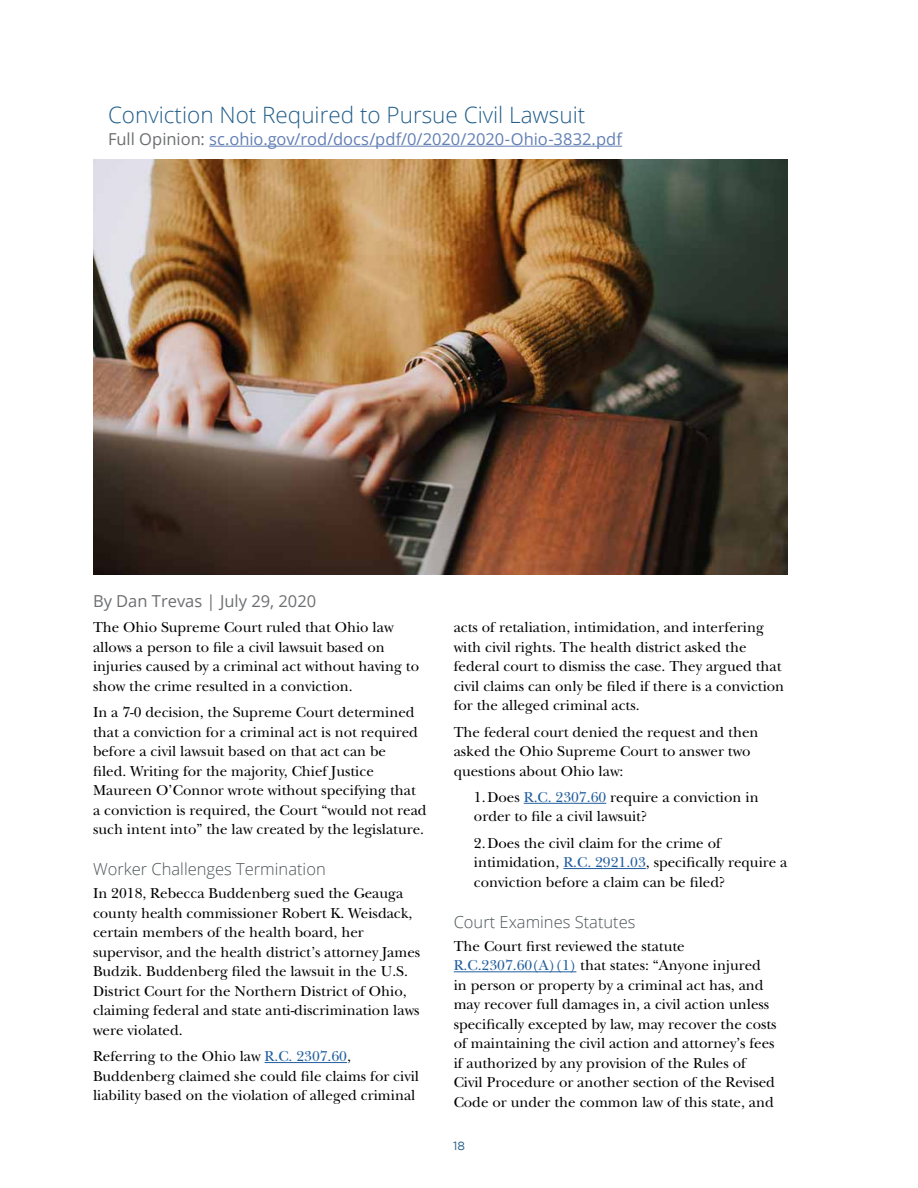
<style>
.page{position:relative;width:918px;height:1188px;background:#fff}
.page>*{position:absolute;margin:0;border:0;box-sizing:border-box;transform-origin:0 0}
.t1{font:300 22.5px "Open Sans";color:#225e8a}
.t2{font:16.5px "Open Sans";color:#627fb5}
.t3{font:300 16.5px "Open Sans";color:#4b5455}
.t4{font:16.5px "Open Sans";color:#6d6e71}
.t5{font:15px/19.5px "New Baskerville Std";color:#000}
.t6{font:12px "Gotham";color:#245e8a}
.s1{color:#6d6e71}
.s2{color:#215e9e}
</style>
<div class="page">
<hr style="left:265px;top:1062px;width:82px;height:1px;background:#215e9e">
<hr style="left:524px;top:803px;width:82px;height:1px;background:#215e9e">
<hr style="left:563px;top:868px;width:83px;height:1px;background:#215e9e">
<hr style="left:454px;top:971px;width:122px;height:1px;background:#215e9e">
<hr style="left:209px;top:146px;width:413px;height:1px;background:#627fb5">
<img style="left:93px;top:160px;width:694px;height:415px">
<h1 class="t1" style="left:108px;top:99px;width:479px">Conviction Not Required to Pursue Civil Lawsuit</h1>
<p class="t2" style="left:108px;top:128px;width:516px"><span class="s1">Full Opinion:</span> sc.ohio.gov/rod/docs/pdf/0/2020/2020-Ohio-3832.pdf</p>
<p class="t4" style="left:93px;top:589px;width:225px">By Dan Trevas | July 29, 2020</p>
<p class="t5" style="left:93px;top:618px;width:328px">The Ohio Supreme Court ruled that Ohio law allows a person to file a civil lawsuit based on injuries caused by a criminal act without having to show the crime resulted in a conviction.</p>
<p class="t5" style="left:93px;top:703px;width:335px">In a 7-0 decision, the Supreme Court determined that a conviction for a criminal act is not required before a civil lawsuit based on that act can be<br>filed. Writing for the majority, Chief Justice Maureen O’Connor wrote without specifying that a conviction is required, the Court “would not read such intent into” the law created by the legislature.</p>
<p class="t3" style="left:93px;top:858px;width:234px">Worker Challenges Termination</p>
<p class="t5" style="left:93px;top:884px;width:329px">In 2018, Rebecca Buddenberg sued the Geauga county health commissioner Robert K. Weisdack, certain members of the health board, her supervisor, and the health district’s attorney James Budzik. Buddenberg filed the lawsuit in the U.S.<br>District Court for the Northern District of Ohio, claiming federal and state anti-discrimination laws were violated.</p>
<p class="t5" style="left:93px;top:1047px;width:328px">Referring to the Ohio law <span class="s2">R.C. 2307.60</span>,<br>Buddenberg claimed she could file claims for civil liability based on the violation of alleged criminal</p>
<p class="t5" style="left:454px;top:618px;width:332px">acts of retaliation, intimidation, and interfering with civil rights. The health district asked the federal court to dismiss the case. They argued that civil claims can only be filed if there is a conviction for the alleged criminal acts.</p>
<p class="t5" style="left:454px;top:722px;width:306px">The federal court denied the request and then asked the Ohio Supreme Court to answer two questions about Ohio law:</p>
<p class="t5" style="left:474px;top:787px;width:286px">1.Does <span class="s2">R.C. 2307.60</span> require a conviction in order to file a civil lawsuit?</p>
<p class="t5" style="left:474px;top:833px;width:315px">2.Does the civil claim for the crime of intimidation, <span class="s2">R.C. 2921.03</span>, specifically require a conviction before a claim can be filed?</p>
<p class="t3" style="left:454px;top:911px;width:183px">Court Examines Statutes</p>
<p class="t5" style="left:454px;top:936px;width:324px">The Court first reviewed the statute <span class="s2">R.C.2307.60(A)(1)</span> that states: “Anyone injured in person or property by a criminal act has, and may recover full damages in, a civil action unless specifically excepted by law, may recover the costs of maintaining the civil action and attorney’s fees if authorized by any provision of the Rules of Civil Procedure or another section of the Revised Code or under the common law of this state, and</p>
<p class="t6" style="left:453px;top:1139px;width:13px">18</p>
</div>
